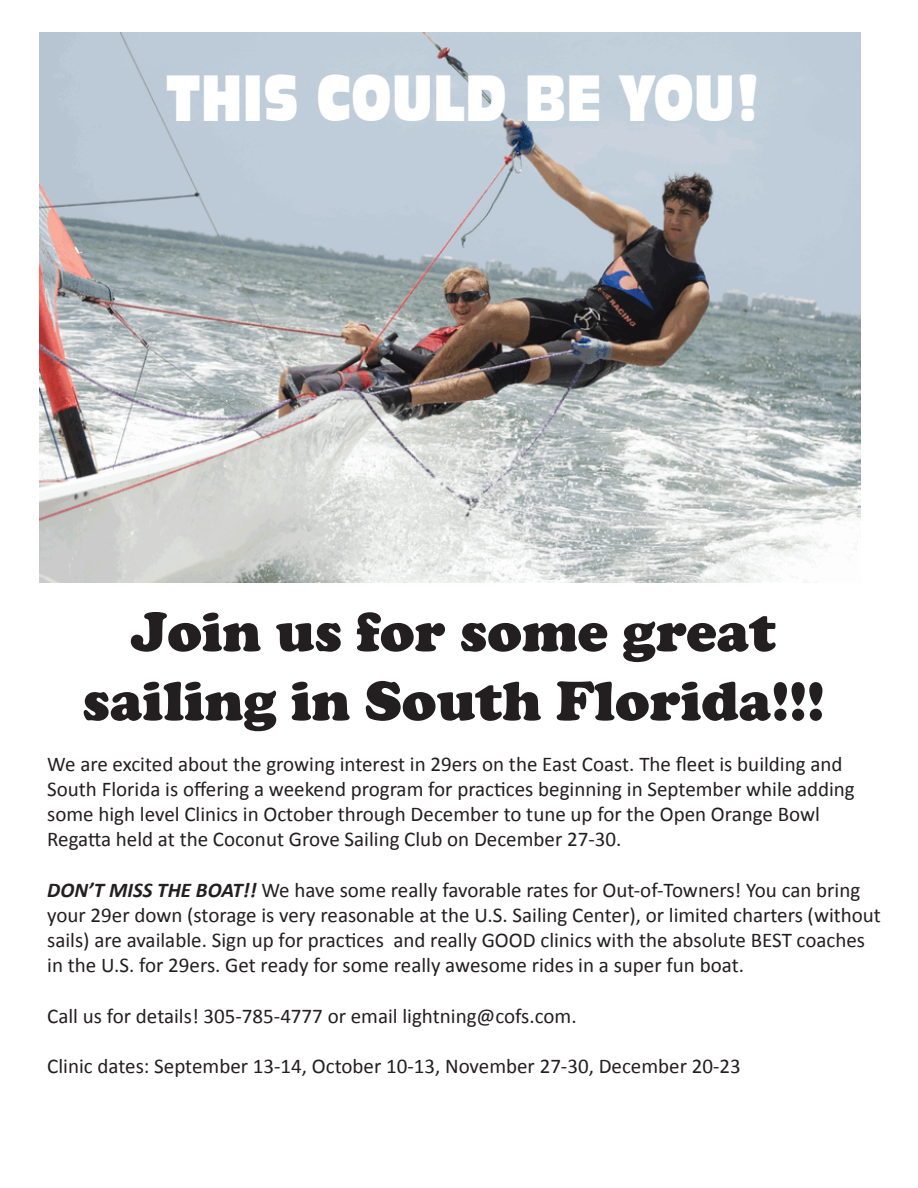
<style>
.page{position:relative;width:918px;height:1188px;background:#fff}
.page>*{position:absolute;margin:0;border:0;box-sizing:border-box;transform-origin:0 0}
.t1{font:60.75px "Incised 901 BT Compact";color:#fff;scale:.8 1}
.t2{font:900 57.6px/69.2px "Cooper";color:#231f20;text-align:center}
.t3{font:21px/25.2px "Calibri";color:#231f20}
.s1{font-weight:700;font-style:italic}
</style>
<div class="page">
<img style="left:40px;top:33px;width:820px;height:549px">
<h1 class="t1" style="left:166px;top:63px;width:746px">THIS COULD BE YOU!</h1>
<h2 class="t2" style="left:83px;top:597px;width:744px">Join us for some great sailing in South Florida!!!</h2>
<p class="t3" style="left:47px;top:751px;width:809px">We are excited about the growing interest in 29ers on the East Coast. The fleet is building and South Florida is offering a weekend program for practices beginning in September while adding some high level Clinics in October through December to tune up for the Open Orange Bowl Regatta held at the Coconut Grove Sailing Club on December 27-30.</p>
<p class="t3" style="left:47px;top:877px;width:835px"><span class="s1">DON’T MISS THE BOAT!!</span> We have some really favorable rates for Out-of-Towners! You can bring your 29er down (storage is very reasonable at the U.S. Sailing Center), or limited charters (without sails) are available. Sign up for practices and really GOOD clinics with the absolute BEST coaches in the U.S. for 29ers. Get ready for some really awesome rides in a super fun boat.</p>
<p class="t3" style="left:47px;top:1003px;width:531px">Call us for details! 305-785-4777 or email lightning@cofs.com.</p>
<p class="t3" style="left:47px;top:1054px;width:695px">Clinic dates: September 13-14, October 10-13, November 27-30, December 20-23</p>
</div>
